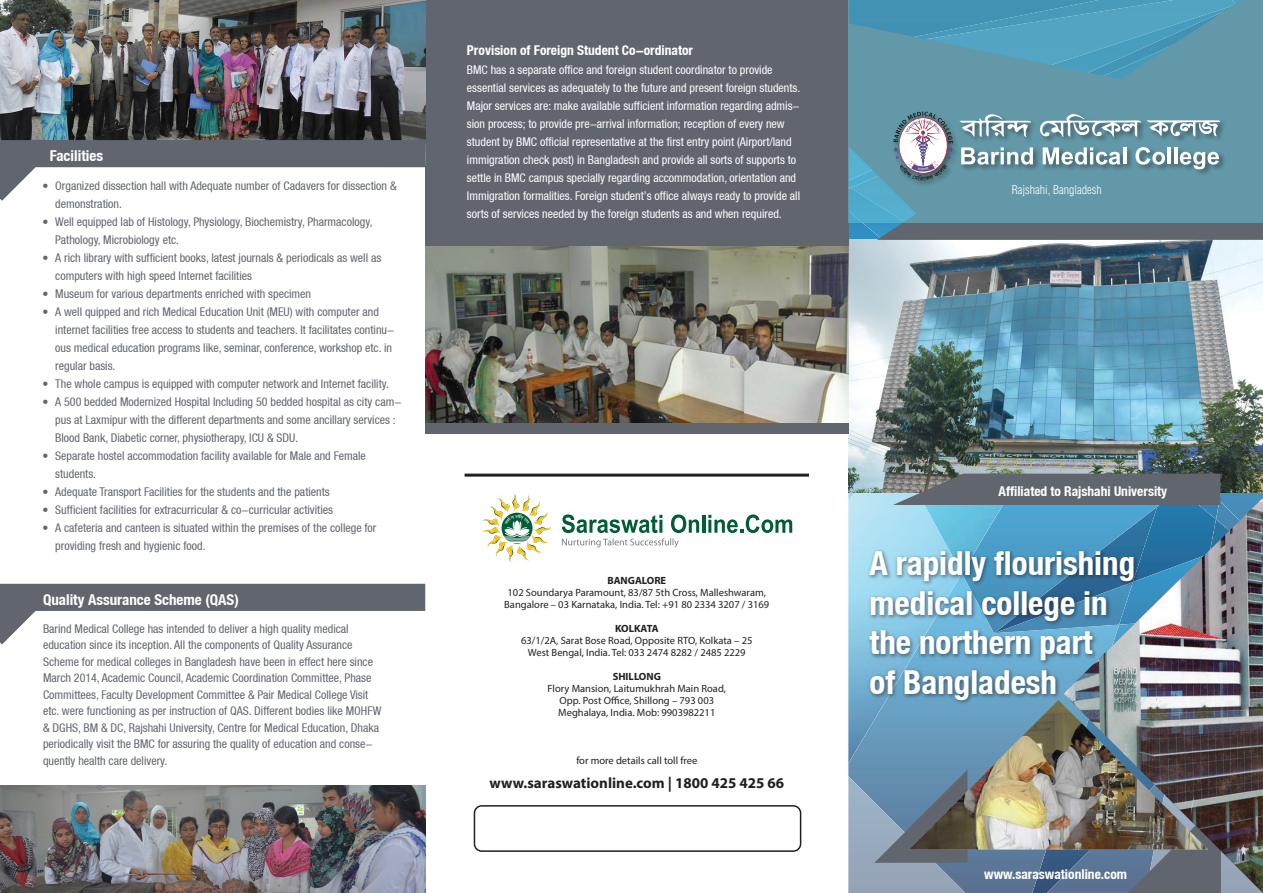
<style>
.page{position:relative;width:1263px;height:893px;background:#fff}
.page>*{position:absolute;margin:0;border:0;box-sizing:border-box;transform-origin:0 0}
.t1{font:700 condensed 33px/39.6px "Helvetica Neue LT";color:#fff}
.t2{font:700 condensed 15px "Helvetica Neue LT";color:#fff}
.t3{font:700 15px "Myriad Pro";color:#231f20}
.t4{font:700 condensed 13.5px "Helvetica Neue LT";color:#fff}
.t5{font:condensed 12px/18px "Helvetica Neue LT";color:#60656e}
.t6{font:condensed 12px/18px "Helvetica Neue LT";color:#fff}
.t7{font:300 condensed 12px "Helvetica";color:#fff}
.t8{font:10.5px/12px "Myriad Pro";color:#231f20;text-align:center}
.t9{font:700 10.5px "Myriad Pro";color:#231f20}
</style>
<div class="page">
<img style="left:0;top:0;width:1263px;height:893px">
<img style="left:1063px;top:498px;width:200px;height:395px">
<div style="left:867px;top:548px;width:273px;height:157px;background:#231f20;opacity:.5"></div>
<p class="t2" style="left:50px;top:147px;width:55px">Facilities</p>
<p class="t5" style="left:55px;top:177px;width:343px;text-indent:-13px">• Organized dissection hall with Adequate number of Cadavers for dissection &amp; demonstration.</p>
<p class="t5" style="left:55px;top:213px;width:319px;text-indent:-13px">• Well equipped lab of Histology, Physiology, Biochemistry, Pharmacology,<br>Pathology, Microbiology etc.</p>
<p class="t5" style="left:55px;top:249px;width:327px;text-indent:-13px">• A rich library with sufficient books, latest journals &amp; periodicals as well as computers with high speed Internet facilities</p>
<p class="t5" style="left:43px;top:285px;width:270px">• Museum for various departments enriched with specimen</p>
<p class="t5" style="left:55px;top:303px;width:341px;text-indent:-13px">• A well quipped and rich Medical Education Unit (MEU) with computer and internet facilities free access to students and teachers. It facilitates continu&shy;ous medical education programs like, seminar, conference, workshop etc. in regular basis.</p>
<p class="t5" style="left:43px;top:375px;width:348px">• The whole campus is equipped with computer network and Internet facility.</p>
<p class="t5" style="left:55px;top:393px;width:348px;text-indent:-13px">• A 500 bedded Modernized Hospital Including 50 bedded hospital as city cam&shy;pus at Laxmipur with the different departments and some ancillary services :<br>Blood Bank, Diabetic corner, physiotherapy, ICU &amp; SDU.</p>
<p class="t5" style="left:55px;top:447px;width:312px;text-indent:-13px">• Separate hostel accommodation facility available for Male and Female students.</p>
<p class="t5" style="left:43px;top:483px;width:289px">• Adequate Transport Facilities for the students and the patients</p>
<p class="t5" style="left:43px;top:501px;width:292px">• Sufficient facilities for extracurricular &amp; co-curricular activities</p>
<p class="t5" style="left:55px;top:519px;width:323px;text-indent:-13px">• A cafeteria and canteen is situated within the premises of the college for providing fresh and hygienic food.</p>
<p class="t2" style="left:43px;top:590px;width:197px">Quality Assurance Scheme (QAS)</p>
<p class="t5" style="left:43px;top:620px;width:340px;line-height:16.5px">Barind Medical College has intended to deliver a high quality medical education since its inception. All the components of Quality Assurance Scheme for medical colleges in Bangladesh have been in effect here since March 2014, Academic Council, Academic Coordination Committee, Phase Committees, Faculty Development Committee &amp; Pair Medical College Visit etc. were functioning as per instruction of QAS. Different bodies like MOHFW &amp; DGHS, BM &amp; DC, Rajshahi University, Centre for Medical Education, Dhaka periodically visit the BMC for assuring the quality of education and conse&shy;quently health care delivery.</p>
<p class="t4" style="left:467px;top:43px;width:227px">Provision of Foreign Student Co-ordinator</p>
<p class="t6" style="left:467px;top:60px;width:335px">BMC has a separate office and foreign student coordinator to provide essential services as adequately to the future and present foreign students.<br>Major services are: make available sufficient information regarding admis&shy;sion process; to provide pre-arrival information; reception of every new student by BMC official representative at the first entry point (Airport/land immigration check post) in Bangladesh and provide all sorts of supports to settle in BMC campus specially regarding accommodation, orientation and Immigration formalities. Foreign student’s office always ready to provide all sorts of services needed by the foreign students as and when required.</p>
<p class="t9" style="left:607px;top:574px;width:60px">BANGALORE</p>
<p class="t8" style="left:504px;top:587px;width:267px">102 Soundarya Paramount, 83/87 5th Cross, Malleshwaram,<br>Bangalore – 03 Karnataka, India. Tel: +91 80 2334 3207 / 3169</p>
<p class="t9" style="left:615px;top:622px;width:45px">KOLKATA</p>
<p class="t8" style="left:521px;top:635px;width:233px">63/1/2A, Sarat Bose Road, Opposite RTO, Kolkata – 25<br>West Bengal, India. Tel: 033 2474 8282 / 2485 2229</p>
<p class="t9" style="left:613px;top:670px;width:50px">SHILLONG</p>
<p class="t8" style="left:548px;top:683px;width:180px">Flory Mansion, Laitumukhrah Main Road,<br>Opp. Post Office, Shillong – 793 003<br>Meghalaya, India. Mob: 9903982211</p>
<p class="t8" style="left:576px;top:755px;width:122px">for more details call toll free</p>
<p class="t3" style="left:489px;top:774px;width:296px">www.saraswationline.com | 1800 425 425 66</p>
<p class="t7" style="left:1012px;top:183px;width:91px">Rajshahi, Bangladesh</p>
<p class="t4" style="left:998px;top:483px;width:170px">Affiliated to Rajshahi University</p>
<h1 class="t1" style="left:870px;top:543px;width:267px">A rapidly flourishing medical college in the northern part<br>of Bangladesh</h1>
<p class="t4" style="left:984px;top:866px;width:144px">www.saraswationline.com</p>
</div>
